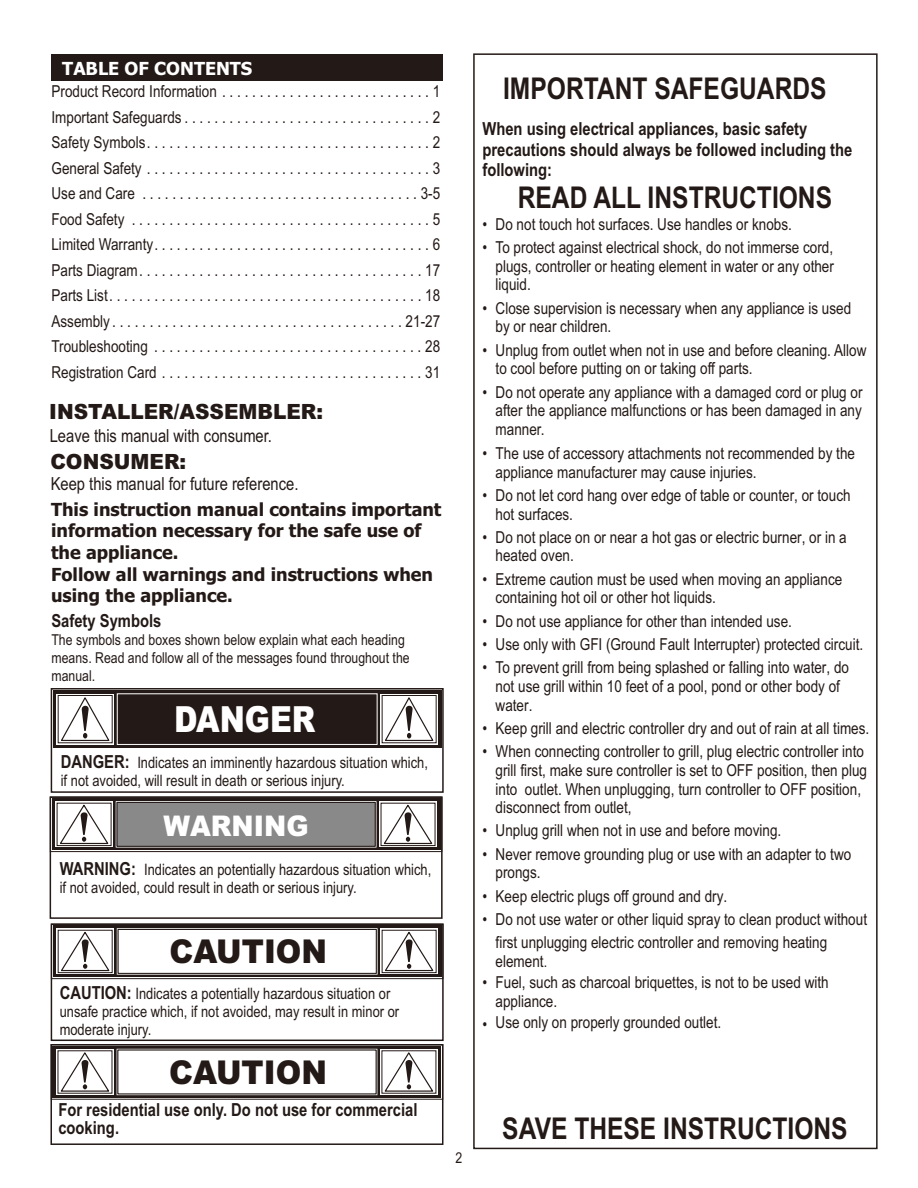
<style>
.page{position:relative;width:918px;height:1188px;background:#fff}
.page>*{position:absolute;margin:0;border:0;box-sizing:border-box;transform-origin:0 0}
.t1{font:900 36px "Arial";color:#fff;scale:.84 1}
.t2{font:900 32.85px "Arial";color:#231916;scale:.94 1}
.t3{font:700 30px "Arial Narrow";color:#231916}
.t4{font:900 28.5px "Arial";color:#fff;scale:.94 1}
.t5{font:900 21px "Arial";color:#231916;scale:.96 1}
.t6{font:700 18px/20.5px "Arial Narrow";color:#231916}
.t7{font:700 18px/21.8px "Tahoma";color:#231916}
.t8{font:18px "Arial Narrow";color:#231916}
.t9{font:700 18px "Tahoma";color:#fff}
.t10{font:16.5px/25.5px "Arial Narrow";color:#231916}
.t11{font:15.75px/18px "Arial Narrow";color:#231916}
.t12{font:15px/18px "Arial Narrow";color:#231916}
.s1{font-weight:700;font-size:18px}
.s2{font-size:15px}
</style>
<div class="page">
<div style="left:473px;top:53px;width:405px;height:1096px;border:2px solid #231916"></div>
<div style="left:50px;top:1044px;width:393px;height:101px;border:2px solid #231916"></div>
<svg style="left:53px;top:1046px;width:388px;height:52px;background:#3c3330"></svg>
<svg style="left:56px;top:1049px;width:58px;height:46px"></svg>
<svg style="left:380px;top:1049px;width:58px;height:46px"></svg>
<svg style="left:383px;top:1051px;width:52px;height:41px"></svg>
<svg style="left:59px;top:1051px;width:52px;height:41px"></svg>
<div style="left:118px;top:1050px;width:258px;height:44px;background:#fff"></div>
<div style="left:51px;top:688px;width:393px;height:105px;border:2px solid #231916"></div>
<div style="left:53px;top:690px;width:388px;height:58px;background:#231916"></div>
<div style="left:56px;top:694px;width:58px;height:50px;background:#b4b1b0"></div>
<div style="left:58px;top:695px;width:55px;height:48px;border:1px solid #231916"></div>
<div style="left:380px;top:694px;width:58px;height:50px;background:#ada9a8"></div>
<div style="left:382px;top:695px;width:55px;height:48px;border:1px solid #231916"></div>
<div style="left:117px;top:693px;width:261px;height:52px;border:1px solid #fff"></div>
<svg style="left:383px;top:696px;width:52px;height:46px;background:#e2e1e1"></svg>
<svg style="left:59px;top:696px;width:52px;height:46px;background:#e2e1e1"></svg>
<div style="left:50px;top:797px;width:392px;height:55px;border:1px solid #231916"></div>
<div style="left:50px;top:796px;width:393px;height:123px;border:2px solid #231916"></div>
<svg style="left:52px;top:799px;width:388px;height:51px;background:#3c3330"></svg>
<div style="left:55px;top:802px;width:58px;height:45px;background:linear-gradient(to bottom,#797371,#797371)"></div>
<div style="left:57px;top:803px;width:54px;height:43px;border:1px solid #231916"></div>
<div style="left:379px;top:802px;width:58px;height:45px;background:#8e8887"></div>
<div style="left:381px;top:803px;width:54px;height:43px;border:1px solid #231916"></div>
<div style="left:116px;top:801px;width:260px;height:46px;border:1px solid #fff"></div>
<svg style="left:382px;top:804px;width:52px;height:41px;background:#e1e0e0"></svg>
<svg style="left:58px;top:804px;width:52px;height:41px"></svg>
<div style="left:117px;top:802px;width:259px;height:45px;background:#898989;border:1px solid #231916"></div>
<div style="left:51px;top:924px;width:392px;height:55px;border:1px solid #231916"></div>
<div style="left:51px;top:923px;width:393px;height:118px;border:2px solid #231916"></div>
<div style="left:53px;top:926px;width:388px;height:51px;background:#231916"></div>
<div style="left:56px;top:929px;width:58px;height:45px;background:#b4b1b0"></div>
<div style="left:58px;top:930px;width:55px;height:43px;border:1px solid #231916"></div>
<div style="left:380px;top:929px;width:58px;height:45px;background:#a9a5a4"></div>
<div style="left:382px;top:930px;width:55px;height:43px;border:1px solid #231916"></div>
<div style="left:117px;top:928px;width:260px;height:47px;border:1px solid #fff"></div>
<svg style="left:383px;top:931px;width:52px;height:41px;background:#e1e0e0"></svg>
<svg style="left:59px;top:931px;width:52px;height:41px;background:#e1e0e0"></svg>
<div style="left:118px;top:929px;width:259px;height:45px;background:#fff;border:1px solid #231916"></div>
<div style="left:52px;top:54px;width:391px;height:27px;background:#231916"></div>
<p class="t9" style="left:62px;top:61px;width:192px">TABLE OF CONTENTS</p>
<p class="t10" style="left:51px;top:80px;width:390px;text-align:justify">Product Record Information............................1<br>Important Safeguards.................................2<br>Safety Symbols......................................2<br>General Safety......................................3<br>Use and Care .....................................3-5<br>Food Safety ........................................5<br>Limited Warranty.....................................6<br>Parts Diagram......................................17<br>Parts List..........................................18<br>Assembly.......................................21-27<br>Troubleshooting ....................................28<br>Registration Card...................................31</p>
<p class="t5" style="left:49px;top:404px;width:287px">INSTALLER/ASSEMBLER:</p>
<p class="t8" style="left:50px;top:429px;width:224px">Leave this manual with consumer.</p>
<p class="t8" style="left:51px;top:477px;width:249px">Keep this manual for future reference.</p>
<p class="t5" style="left:50px;top:454px;width:143px">CONSUMER:</p>
<p class="t7" style="left:51px;top:500px;width:392px">This instruction manual contains important information necessary for the safe use of the appliance.<br>Follow all warnings and instructions when using the appliance.</p>
<p class="t6" style="left:51px;top:612px;width:111px">Safety Symbols</p>
<p class="t12" style="left:51px;top:632px;width:360px">The symbols and boxes shown below explain what each heading means. Read and follow all of the messages found throughout the manual.</p>
<h1 class="t1" style="left:174px;top:706px;width:170px">DANGER</h1>
<p class="t11" style="left:61px;top:755px;width:369px"><span class="s1">DANGER:</span> Indicates an imminently hazardous situation which, if not avoided, will result in death or serious injury.</p>
<h3 class="t4" style="left:163px;top:816px;width:156px">WARNING</h3>
<p class="t11" style="left:60px;top:862px;width:373px"><span class="s1">WARNING:</span> Indicates an potentially hazardous situation which, if not avoided, could result in death or serious injury.</p>
<h2 class="t2" style="left:169px;top:940px;width:169px">CAUTION</h2>
<p class="t11" style="left:60px;top:986px;width:341px"><span class="s1">CAUTION:</span> Indicates a potentially hazardous situation or unsafe practice which, if not avoided, may result in minor or moderate injury.</p>
<h2 class="t2" style="left:169px;top:1060px;width:169px">CAUTION</h2>
<p class="t6" style="left:58px;top:1102px;width:361px;line-height:18px">For residential use only. Do not use for commercial cooking.</p>
<p class="t12" style="left:456px;top:1150px;width:8px">2</p>
<h3 class="t3" style="left:503px;top:78px;width:325px">IMPORTANT SAFEGUARDS</h3>
<p class="t6" style="left:482px;top:120px;width:371px">When using electrical appliances, basic safety precautions should always be followed including the following:</p>
<h3 class="t3" style="left:518px;top:186px;width:316px">READ ALL INSTRUCTIONS</h3>
<p class="t10" style="left:482px;top:213px;width:311px">• Do not touch hot surfaces. Use handles or knobs.</p>
<p class="t10" style="left:496px;top:239px;width:340px;line-height:18.8px;text-align:justify;text-indent:-13px">• To protect against electrical shock, do not immerse cord, plugs, controller or heating element in water or any other liquid.</p>
<p class="t10" style="left:496px;top:300px;width:357px;line-height:18.8px;text-indent:-13px">• Close supervision is necessary when any appliance is used by or near children.</p>
<p class="t10" style="left:496px;top:342px;width:372px;line-height:18.8px;text-indent:-13px">• Unplug from outlet when not in use and before cleaning. Allow to cool before putting on or taking off parts.</p>
<p class="t10" style="left:496px;top:384px;width:369px;line-height:18.8px;text-align:justify;text-indent:-13px">• Do not operate any appliance with a damaged cord or plug or after the appliance malfunctions or has been damaged in any manner.</p>
<p class="t10" style="left:496px;top:446px;width:361px;line-height:18.5px;text-indent:-13px">• The use of accessory attachments not recommended by the appliance manufacturer may cause injuries.</p>
<p class="t10" style="left:496px;top:488px;width:357px;line-height:18.5px;text-indent:-13px">• Do not let cord hang over edge of table or counter, or touch hot surfaces.</p>
<p class="t10" style="left:496px;top:529px;width:353px;line-height:18.5px;text-indent:-13px">• Do not place on or near a hot gas or electric burner, or in a heated oven.</p>
<p class="t10" style="left:496px;top:571px;width:348px;line-height:18.5px;text-indent:-13px">• Extreme caution must be used when moving an appliance containing hot oil or other hot liquids.</p>
<p class="t10" style="left:482px;top:610px;width:311px">• Do not use appliance for other than intended use.</p>
<p class="t10" style="left:482px;top:633px;width:382px">• Use only with GFI (Ground Fault Interrupter) protected circuit.</p>
<p class="t10" style="left:496px;top:660px;width:355px;line-height:18.6px;text-indent:-13px">• To prevent grill from being splashed or falling into water, do not use grill within 10 feet of a pool, pond or other body of water.</p>
<p class="t10" style="left:482px;top:717px;width:388px">• Keep grill and electric controller dry and out of rain at all times.</p>
<p class="t10" style="left:496px;top:744px;width:373px;line-height:18.6px;text-indent:-13px">• When connecting controller to grill, plug electric controller into grill first, make sure controller is set to OFF position, then plug into outlet. When unplugging, turn controller to OFF position, disconnect from outlet,</p>
<p class="t10" style="left:482px;top:819px;width:300px">• Unplug grill when not in use and before moving.</p>
<p class="t10" style="left:496px;top:846px;width:357px;line-height:18.5px;text-indent:-13px">• Never remove grounding plug or use with an adapter to two prongs.</p>
<p class="t10" style="left:482px;top:885px;width:246px">• Keep electric plugs off ground and dry.</p>
<p class="t10" style="left:496px;top:909px;width:373px;line-height:22.8px;text-indent:-13px">• Do not use water or other liquid spray to clean product without first unplugging electric controller and removing heating</p>
<p class="t10" style="left:496px;top:950px;width:53px">element<span class="s2">.</span></p>
<p class="t10" style="left:496px;top:975px;width:335px;line-height:18.8px;text-indent:-13px">• Fuel, such as charcoal briquettes, is not to be used with appliance.</p>
<p class="t10" style="left:482px;top:1011px;width:240px">• Use only on properly grounded outlet.</p>
<h3 class="t3" style="left:502px;top:1117px;width:347px">SAVE THESE INSTRUCTIONS</h3>
</div>
